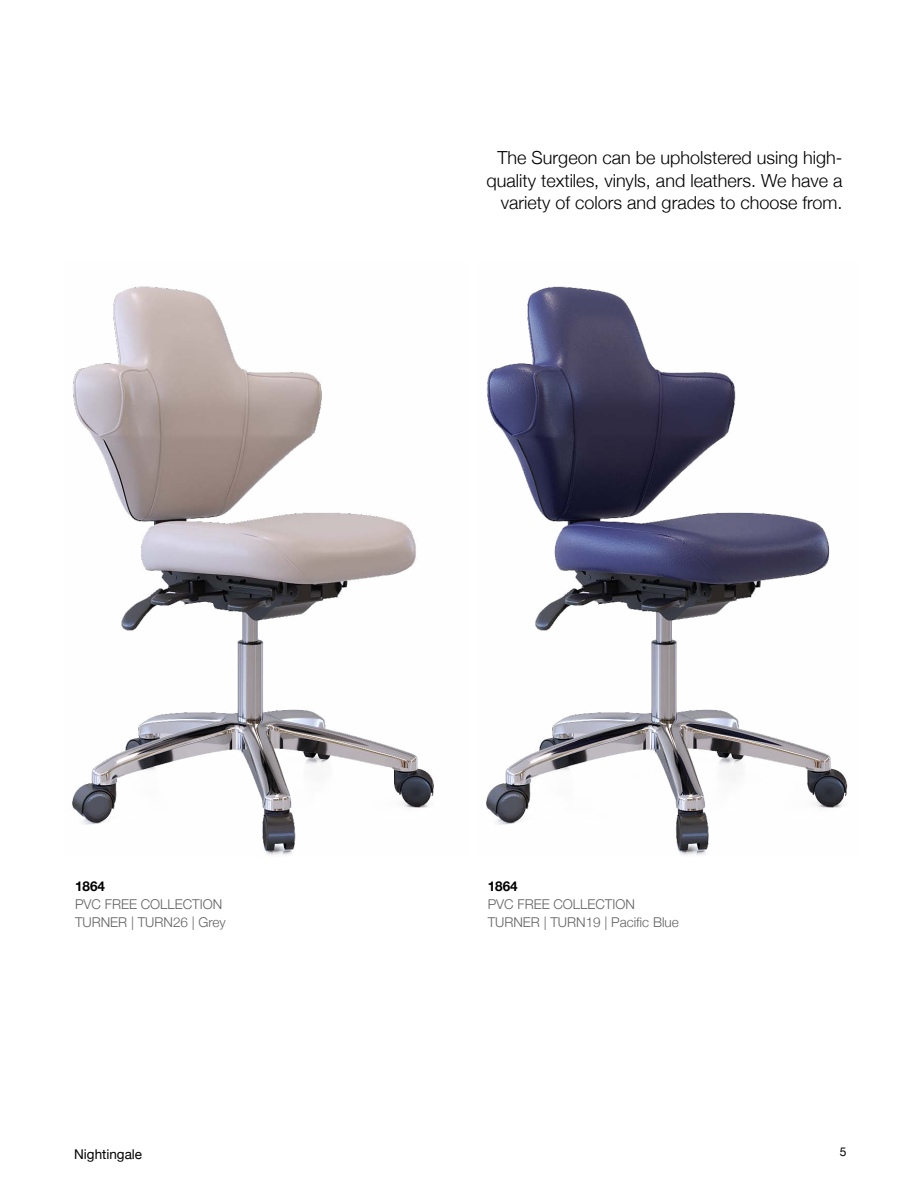
<style>
.page{position:relative;width:918px;height:1188px;background:#fff}
.page>*{position:absolute;margin:0;border:0;box-sizing:border-box;transform-origin:0 0}
.t1{font:300 18px/22.5px "Helvetica Neue";color:#000;text-align:right}
.t2{font:300 13.5px/18px "Helvetica Neue";color:#616264}
.t3{font:13.5px "Helvetica Neue";color:#000}
.t4{font:700 13.5px "Helvetica Neue";color:#000}
.t5{font:12px "Helvetica Neue";color:#000}
</style>
<div class="page">
<img style="left:72px;top:286px;width:362px;height:570px">
<img style="left:486px;top:286px;width:362px;height:569px">
<p class="t1" style="left:486px;top:146px;width:358px">The Surgeon can be upholstered using high&shy;quality textiles, vinyls, and leathers. We have a variety of colors and grades to choose from.</p>
<p class="t4" style="left:75px;top:875px;width:32px">1864</p>
<p class="t2" style="left:75px;top:895px;width:152px">PVC FREE COLLECTION<br>TURNER | TURN26 | Grey</p>
<p class="t4" style="left:488px;top:875px;width:32px">1864</p>
<p class="t2" style="left:488px;top:895px;width:193px">PVC FREE COLLECTION<br>TURNER | TURN19 | Pacific Blue</p>
<p class="t3" style="left:74px;top:1144px;width:69px">Nightingale</p>
<p class="t5" style="left:840px;top:1143px;width:8px">5</p>
</div>
